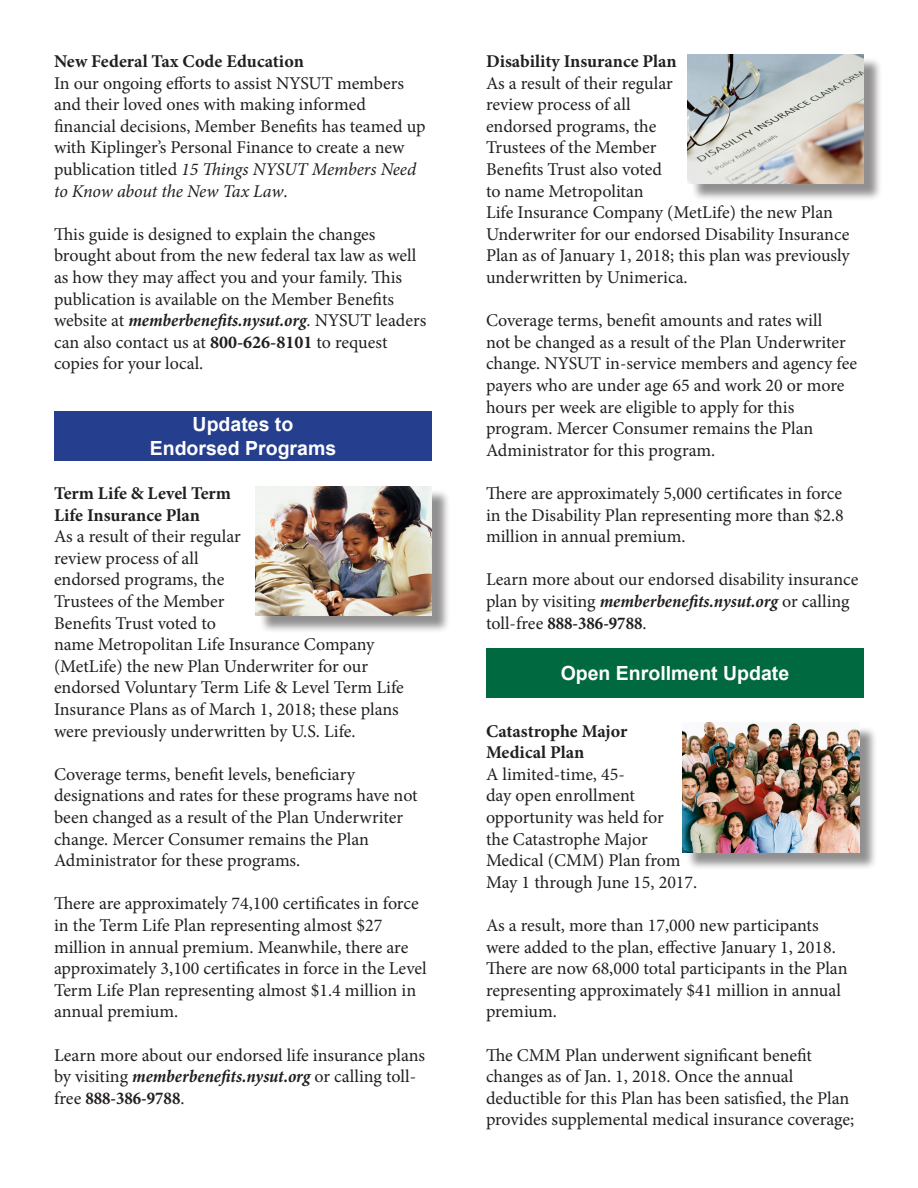
<style>
.page{position:relative;width:918px;height:1188px;background:#fff}
.page>*{position:absolute;margin:0;border:0;box-sizing:border-box;transform-origin:0 0}
.t1{font:700 19.5px/23.4px "Arial";color:#fff;text-align:center}
.t2{font:18px/21.6px "Minion Pro";letter-spacing:-.005em;color:#231f20}
.t3{font:700 18px/21.6px "Minion Pro";color:#231f20}
.s1{font-style:italic}
.s2{font-weight:700;font-style:italic;font-stretch:condensed}
.s3{font-weight:700}
.s4{font-weight:700;font-stretch:condensed}
</style>
<div class="page">
<div style="left:54px;top:411px;width:378px;height:50px;background:#253f8e"></div>
<div style="left:259px;top:489px;width:191px;height:145px;background:#231f20;opacity:.5"></div>
<img style="left:256px;top:486px;width:176px;height:130px">
<div style="left:691px;top:57px;width:191px;height:145px;background:#231f20;opacity:.5"></div>
<img style="left:688px;top:54px;width:176px;height:130px">
<div style="left:686px;top:725px;width:191px;height:146px;background:#231f20;opacity:.5"></div>
<img style="left:683px;top:723px;width:176px;height:129px">
<div style="left:486px;top:648px;width:378px;height:50px;background:#00693f"></div>
<p class="t3" style="left:54px;top:50px;width:251px">New Federal Tax Code Education</p>
<p class="t2" style="left:54px;top:72px;width:373px">In our ongoing efforts to assist NYSUT members and their loved ones with making informed financial decisions, Member Benefits has teamed up with Kiplinger’s Personal Finance to create a new publication titled <span class="s1">15 Things NYSUT Members Need to Know about the New Tax Law</span>.</p>
<p class="t2" style="left:54px;top:223px;width:374px">This guide is designed to explain the changes brought about from the new federal tax law as well as how they may affect you and your family. This publication is available on the Member Benefits website at <span class="s2">memberbenefits.nysut.org</span>. NYSUT leaders can also contact us at <span class="s3">800-626-8101</span> to request copies for your local.</p>
<p class="t1" style="left:150px;top:413px;width:188px">Updates to<br>Endorsed Programs</p>
<p class="t3" style="left:54px;top:482px;width:179px">Term Life &amp; Level Term<br>Life Insurance Plan</p>
<p class="t2" style="left:54px;top:526px;width:351px">As a result of their regular<br>review process of all<br>endorsed programs, the<br>Trustees of the Member<br>Benefits Trust voted to<br>name Metropolitan Life Insurance Company (MetLife) the new Plan Underwriter for our endorsed Voluntary Term Life &amp; Level Term Life Insurance Plans as of March 1, 2018; these plans were previously underwritten by U.S. Life.</p>
<p class="t2" style="left:54px;top:763px;width:365px">Coverage terms, benefit levels, beneficiary designations and rates for these programs have not been changed as a result of the Plan Underwriter change. Mercer Consumer remains the Plan Administrator for these programs.</p>
<p class="t2" style="left:54px;top:893px;width:374px">There are approximately 74,100 certificates in force in the Term Life Plan representing almost $27 million in annual premium. Meanwhile, there are approximately 3,100 certificates in force in the Level Term Life Plan representing almost $1.4 million in annual premium.</p>
<p class="t2" style="left:54px;top:1044px;width:373px">Learn more about our endorsed life insurance plans by visiting <span class="s2">memberbenefits.nysut.org</span> or calling toll&shy;free <span class="s4">888-386-9788</span>.</p>
<p class="t3" style="left:486px;top:50px;width:192px">Disability Insurance Plan</p>
<p class="t2" style="left:486px;top:72px;width:365px">As a result of their regular<br>review process of all<br>endorsed programs, the<br>Trustees of the Member<br>Benefits Trust also voted<br>to name Metropolitan<br>Life Insurance Company (MetLife) the new Plan<br>Underwriter for our endorsed Disability Insurance<br>Plan as of January 1, 2018; this plan was previously underwritten by Unimerica.</p>
<p class="t2" style="left:486px;top:310px;width:373px">Coverage terms, benefit amounts and rates will<br>not be changed as a result of the Plan Underwriter change. NYSUT in-service members and agency fee payers who are under age 65 and work 20 or more hours per week are eligible to apply for this</p>
<p class="t2" style="left:486px;top:418px;width:329px">program. Mercer Consumer remains the Plan</p>
<p class="t2" style="left:486px;top:439px;width:231px">Administrator for this program.</p>
<p class="t2" style="left:486px;top:483px;width:359px;text-align:justify">There are approximately 5,000 certificates in force in the Disability Plan representing more than $2.8 million in annual premium.</p>
<p class="t2" style="left:486px;top:569px;width:374px">Learn more about our endorsed disability insurance plan by visiting <span class="s2">memberbenefits.nysut.org</span> or calling toll-free <span class="s4">888-386-9788</span>.</p>
<p class="t1" style="left:561px;top:662px;width:230px">Open Enrollment Update</p>
<p class="t3" style="left:486px;top:720px;width:143px">Catastrophe Major<br>Medical Plan</p>
<p class="t2" style="left:486px;top:763px;width:213px">A limited-time, 45-<br>day open enrollment opportunity was held for<br>the Catastrophe Major<br>Medical (CMM) Plan from<br>May 1 through June 15, 2017.</p>
<p class="t2" style="left:486px;top:915px;width:363px">As a result, more than 17,000 new participants were added to the plan, effective January 1, 2018.<br>There are now 68,000 total participants in the Plan representing approximately $41 million in annual premium.</p>
<p class="t2" style="left:486px;top:1044px;width:370px">The CMM Plan underwent significant benefit changes as of Jan. 1, 2018. Once the annual deductible for this Plan has been satisfied, the Plan provides supplemental medical insurance coverage;</p>
</div>
